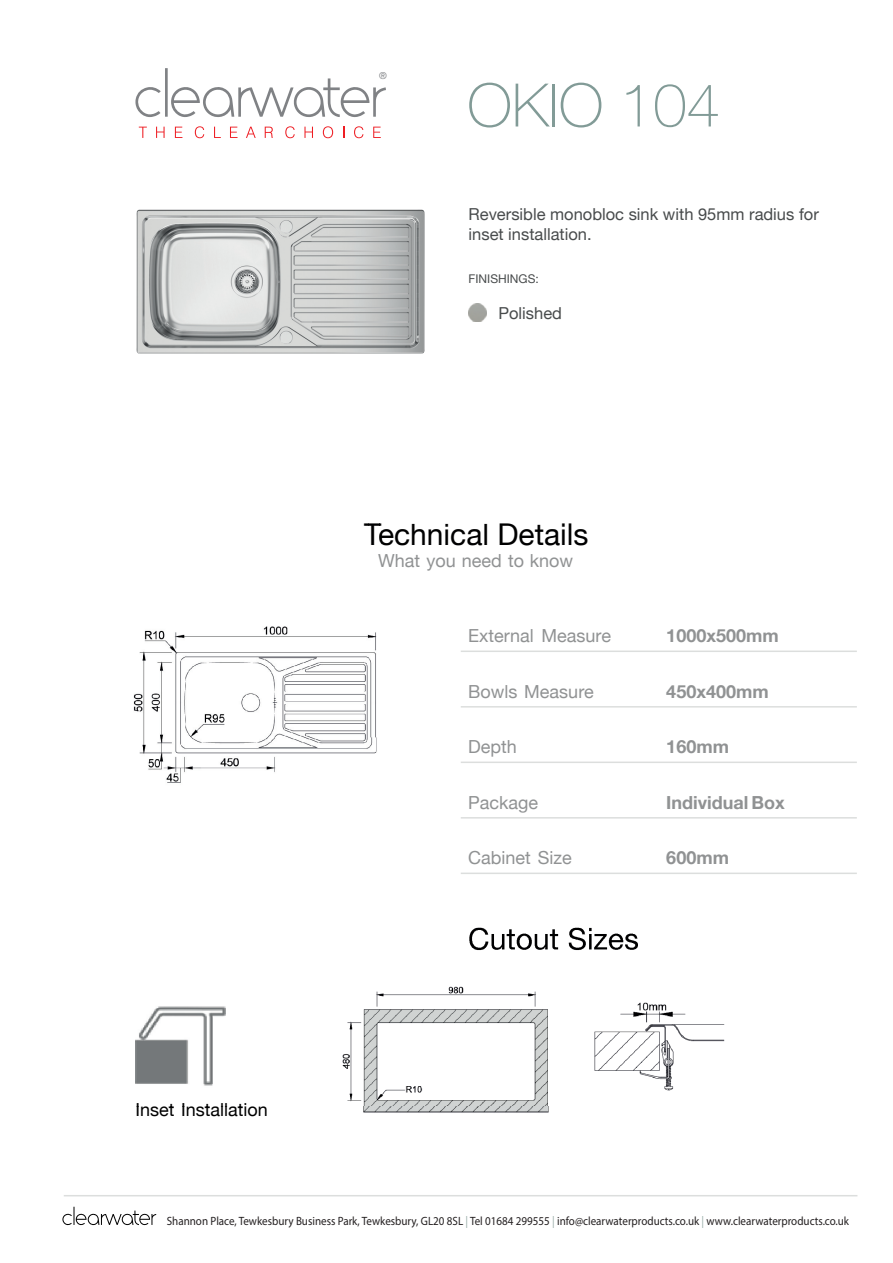
<style>
.page{position:relative;width:893px;height:1263px;background:#fff}
.page>*{position:absolute;margin:0;border:0;box-sizing:border-box;transform-origin:0 0}
.t1{font:100 60px "Helvetica Neue";color:#829b97}
.t2{font:30px "Helvetica Neue";color:#000001}
.t3{font:18px "Helvetica Neue";color:#909293}
.t4{font:700 18px "Helvetica Neue";color:#909293}
.t5{font:18px "Helvetica Neue";color:#000001}
.t6{font:16.5px/19.8px "Helvetica Neue";color:#484b4c}
.t7{font:12px "Myriad Pro";color:#231f20;scale:.92 1}
.t8{font:12px "Helvetica Neue";color:#484b4c}
.t9{font:9.6px "Helvetica Neue";color:#808285}
.s1{color:#99aca8}
</style>
<div class="page">
<hr style="left:64px;top:1195px;width:793px;height:1px;background:#dcdedd">
<hr style="left:461px;top:650px;width:396px;height:2px;background:#dcdedd">
<hr style="left:461px;top:706px;width:396px;height:1px;background:#dcdedd">
<hr style="left:461px;top:761px;width:396px;height:2px;background:#dcdedd">
<hr style="left:461px;top:817px;width:396px;height:1px;background:#dcdedd">
<hr style="left:461px;top:872px;width:396px;height:2px;background:#dcdedd">
<img style="left:468px;top:304px;width:18px;height:18px">
<img style="left:133px;top:626px;width:244px;height:157px">
<img style="left:342px;top:942px;width:383px;height:171px">
<img style="left:135px;top:1006px;width:90px;height:80px">
<img style="left:469px;top:927px;width:90px;height:23px">
<img style="left:471px;top:946px;width:87px;height:4px">
<img style="left:569px;top:927px;width:69px;height:18px">
<img style="left:569px;top:945px;width:69px;height:5px">
<svg style="left:139px;top:127px;width:8px;height:11px"></svg>
<svg style="left:156px;top:127px;width:9px;height:11px"></svg>
<svg style="left:175px;top:127px;width:7px;height:11px"></svg>
<svg style="left:195px;top:126px;width:9px;height:12px"></svg>
<svg style="left:214px;top:127px;width:7px;height:11px"></svg>
<svg style="left:230px;top:127px;width:8px;height:11px"></svg>
<svg style="left:246px;top:127px;width:10px;height:11px"></svg>
<svg style="left:265px;top:127px;width:8px;height:11px"></svg>
<svg style="left:285px;top:126px;width:10px;height:12px"></svg>
<svg style="left:304px;top:127px;width:9px;height:11px"></svg>
<svg style="left:323px;top:126px;width:10px;height:12px"></svg>
<svg style="left:354px;top:126px;width:9px;height:12px"></svg>
<svg style="left:373px;top:127px;width:8px;height:11px"></svg>
<svg style="left:135px;top:68px;width:251px;height:49px"></svg>
<svg style="left:62px;top:1207px;width:94px;height:18px"></svg>
<img style="left:136px;top:209px;width:288px;height:145px">
<p class="t9" style="left:379px;top:71px;width:9px">®</p>
<p class="t1" style="left:467px;top:68px;width:254px">OKIO 104</p>
<p class="t6" style="left:469px;top:204px;width:352px">Reversible monobloc sink with 95mm radius for inset installation.</p>
<p class="t8" style="left:469px;top:272px;width:72px">FINISHINGS:</p>
<p class="t6" style="left:498px;top:303px;width:65px">Polished</p>
<p class="t2" style="left:364px;top:517px;width:226px">Technical Details</p>
<p class="t3" style="left:378px;top:550px;width:197px">What you need to know</p>
<p class="t3" style="left:468px;top:625px;width:144px">External Measure</p>
<p class="t4" style="left:666px;top:625px;width:114px">1000x500mm</p>
<p class="t3" style="left:468px;top:681px;width:127px">Bowls Measure</p>
<p class="t4" style="left:666px;top:680px;width:104px">450x400mm</p>
<p class="t5" style="left:135px;top:1099px;width:134px">Inset Installation</p>
<p class="t3" style="left:468px;top:736px;width:50px">Depth</p>
<p class="t4" style="left:666px;top:736px;width:64px">160mm</p>
<p class="t3" style="left:468px;top:792px;width:72px">Package</p>
<p class="t4" style="left:666px;top:791px;width:120px">Individual Box</p>
<p class="t3" style="left:468px;top:847px;width:105px">Cabinet Size</p>
<p class="t4" style="left:666px;top:847px;width:64px">600mm</p>
<p class="t7" style="left:167px;top:1213px;width:743px">Shannon Place, Tewkesbury Business Park, Tewkesbury, GL20 8SL <span class="s1">|</span> Tel 01684 299555 <span class="s1">|</span> info@clearwaterproducts.co.uk <span class="s1">|</span> www.clearwaterproducts.co.uk</p>
</div>
